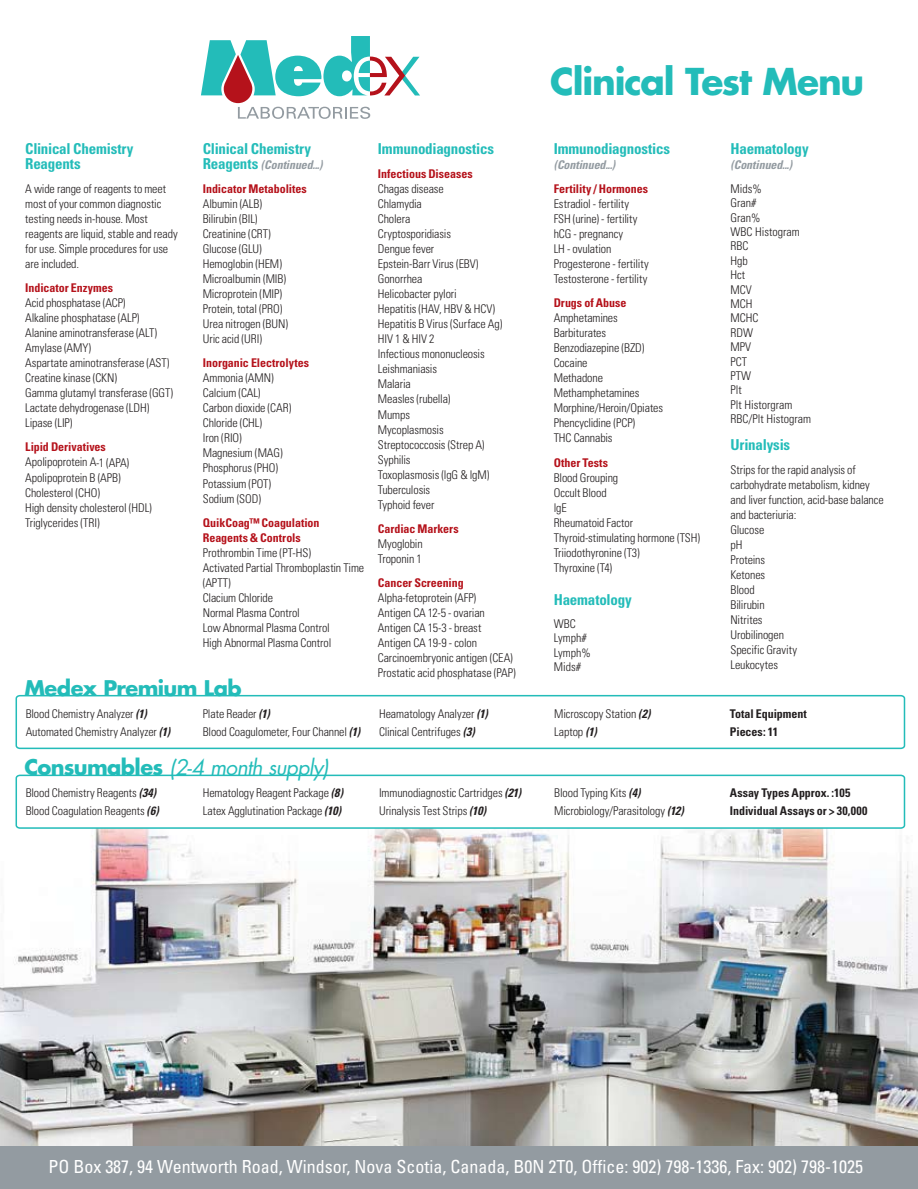
<style>
.page{position:relative;width:918px;height:1189px;background:#fff}
.page>*{position:absolute;margin:0;border:0;box-sizing:border-box;transform-origin:0 0}
.t1{font:700 36px "Futura";letter-spacing:-.035em;color:#23bcb9}
.t2{font:italic 21px "Futura";letter-spacing:-.03em;color:#23bcb9}
.t3{font:700 21px "Futura";letter-spacing:-.03em;color:#23bcb9}
.t4{font:condensed 18px "Univers";color:#fff}
.t5{font:700 condensed 15px/15px "Univers";letter-spacing:-.015em;color:#23bcb9}
.t6{font:300 condensed 12px/15px "Univers";letter-spacing:-.01em;color:#231f20}
.t7{font:700 condensed 12px/24px "Univers";letter-spacing:-.005em;color:#b5121b}
.t8{font:700 condensed 12px/18px "Univers";letter-spacing:-.005em;color:#231f20}
.t9{font:italic 700 condensed 12px "Univers";letter-spacing:-.005em;color:#939ba1}
.s1{font-size:15px;color:#23bcb9}
.s2{font-style:italic;color:#939ba1}
.s3{font-weight:700;font-style:italic}
.s4{font-weight:700;font-style:normal}
</style>
<div class="page">
<img style="left:0;top:829px;width:918px;height:316px">
<div style="left:0;top:1145px;width:918px;height:43px;background:#939ba1"></div>
<svg style="left:201px;top:36px;width:219px;height:83px"></svg>
<svg style="left:15px;top:694px;width:891px;height:55px"></svg>
<svg style="left:15px;top:774px;width:891px;height:55px"></svg>
<h1 class="t1" style="left:550px;top:57px;width:315px">Clinical Test Menu</h1>
<p class="t5" style="left:25px;top:141px;width:110px">Clinical Chemistry<br>Reagents</p>
<p class="t6" style="left:25px;top:181px;width:154px">A wide range of reagents to meet most of your common diagnostic testing needs in-house. Most reagents are liquid, stable and ready for use. Simple procedures for use are included.</p>
<p class="t7" style="left:25px;top:276px;width:89px">Indicator Enzymes</p>
<p class="t6" style="left:25px;top:295px;width:149px">Acid phosphatase (ACP)<br>Alkaline phosphatase (ALP)<br>Alanine aminotransferase (ALT)<br>Amylase (AMY)<br>Aspartate aminotransferase (AST)<br>Creatine kinase (CKN)<br>Gamma glutamyl transferase (GGT)<br>Lactate dehydrogenase (LDH)<br>Lipase (LIP)</p>
<p class="t7" style="left:25px;top:435px;width:82px">Lipid Derivatives</p>
<p class="t6" style="left:25px;top:454px;width:128px">Apolipoprotein A-1 (APA)<br>Apolipoprotein B (APB)<br>Cholesterol (CHO)<br>High density cholesterol (HDL)<br>Triglycerides (TRI)</p>
<p class="t5" style="left:203px;top:141px;width:110px">Clinical Chemistry</p>
<p class="t7" style="left:203px;top:153px;width:121px"><span class="s1">Reagents</span> <span class="s2">(Continued...)<br></span>Indicator Metabolites</p>
<p class="t6" style="left:203px;top:196px;width:87px">Albumin (ALB)<br>Bilirubin (BIL)<br>Creatinine (CRT)<br>Glucose (GLU)<br>Hemoglobin (HEM)<br>Microalbumin (MIB)<br>Microprotein (MIP)<br>Protein, total (PRO)<br>Urea nitrogen (BUN)<br>Uric acid (URI)</p>
<p class="t7" style="left:203px;top:351px;width:108px">Inorganic Electrolytes</p>
<p class="t6" style="left:203px;top:370px;width:90px">Ammonia (AMN)<br>Calcium (CAL)<br>Carbon dioxide (CAR)<br>Chloride (CHL)<br>Iron (RIO)<br>Magnesium (MAG)<br>Phosphorus (PHO)<br>Potassium (POT)<br>Sodium (SOD)</p>
<p class="t7" style="left:203px;top:514px;width:118px;line-height:15px">QuikCoag™Coagulation<br>Reagents &amp; Controls</p>
<p class="t6" style="left:203px;top:544px;width:163px">Prothrombin Time (PT-HS)<br>Activated Partial Thromboplastin Time (APTT)<br>Clacium Chloride<br>Normal Plasma Control<br>Low Abnormal Plasma Control<br>High Abnormal Plasma Control</p>
<p class="t5" style="left:378px;top:141px;width:118px">Immunodiagnostics</p>
<p class="t7" style="left:378px;top:162px;width:96px">Infectious Diseases</p>
<p class="t6" style="left:378px;top:181px;width:126px">Chagas disease<br>Chlamydia<br>Cholera<br>Cryptosporidiasis<br>Dengue fever<br>Epstein-Barr Virus (EBV)<br>Gonorrhea<br>Helicobacter pylori<br>Hepatitis (HAV, HBV &amp; HCV)<br>Hepatitis B Virus (Surface Ag)<br>HIV 1 &amp; HIV 2<br>Infectious mononucleosis<br>Leishmaniasis<br>Malaria<br>Measles (rubella)<br>Mumps<br>Mycoplasmosis<br>Streptococcosis (Strep A)<br>Syphilis<br>Toxoplasmosis (lgG &amp; lgM)<br>Tuberculosis<br>Typhoid fever</p>
<p class="t7" style="left:378px;top:516px;width:82px">Cardiac Markers</p>
<p class="t6" style="left:378px;top:535px;width:46px">Myoglobin<br>Troponin 1</p>
<p class="t7" style="left:378px;top:570px;width:87px">Cancer Screening</p>
<p class="t6" style="left:378px;top:589px;width:139px">Alpha-fetoprotein (AFP)<br>Antigen CA 12-5 - ovarian<br>Antigen CA 15-3 - breast<br>Antigen CA 19-9 - colon<br>Carcinoembryonic antigen (CEA)<br>Prostatic acid phosphatase (PAP)</p>
<p class="t5" style="left:554px;top:141px;width:118px">Immunodiagnostics</p>
<p class="t9" style="left:554px;top:158px;width:63px">(Continued...)</p>
<p class="t7" style="left:554px;top:177px;width:96px">Fertility / Hormones</p>
<p class="t6" style="left:554px;top:196px;width:96px">Estradiol - fertility<br>FSH (urine) - fertility hCG - pregnancy<br>LH - ovulation<br>Progesterone - fertility<br>Testosterone - fertility</p>
<p class="t7" style="left:554px;top:291px;width:74px">Drugs of Abuse</p>
<p class="t6" style="left:554px;top:310px;width:111px">Amphetamines<br>Barbiturates<br>Benzodiazepine (BZD)<br>Cocaine<br>Methadone<br>Methamphetamines<br>Morphine/Heroin/Opiates<br>Phencyclidine (PCP)<br>THC Cannabis</p>
<p class="t7" style="left:554px;top:450px;width:56px">Other Tests</p>
<p class="t6" style="left:554px;top:469px;width:148px">Blood Grouping<br>Occult Blood<br>lgE<br>Rheumatoid Factor<br>Thyroid-stimulating hormone (TSH)<br>Triiodothyronine (T3)<br>Thyroxine (T4)</p>
<p class="t5" style="left:554px;top:591px;width:80px">Haematology</p>
<p class="t6" style="left:554px;top:616px;width:39px;line-height:14.4px">WBC<br>Lymph#<br>Lymph%<br>Mids#</p>
<h2 class="t3" style="left:24px;top:673px;width:219px">Medex Premium Lab</h2>
<p class="t6" style="left:26px;top:704px;width:146px;line-height:18px">Blood Chemistry Analyzer <span class="s3">(1)<br></span>Automated Chemistry Analyzer <span class="s3">(1)</span></p>
<p class="t6" style="left:203px;top:704px;width:159px;line-height:18px">Plate Reader <span class="s3">(1)<br></span>Blood Coagulometer, Four Channel <span class="s3">(1)</span></p>
<p class="t6" style="left:379px;top:704px;width:110px;line-height:18px">Heamatology Analyzer <span class="s3">(1)<br></span>Clinical Centrifuges <span class="s3">(3)</span></p>
<p class="t6" style="left:554px;top:704px;width:98px;line-height:18px">Microscopy Station <span class="s3">(2)<br></span>Laptop <span class="s3">(1)</span></p>
<h2 class="t2" style="left:24px;top:752px;width:306px"><span class="s4">Consumables</span> (2-4 month supply)</h2>
<p class="t6" style="left:26px;top:783px;width:135px;line-height:18px">Blood Chemistry Reagents <span class="s3">(34)<br></span>Blood Coagulation Reagents <span class="s3">(6)</span></p>
<p class="t6" style="left:203px;top:783px;width:142px;line-height:18px">Hematology Reagent Package <span class="s3">(8)<br></span>Latex Agglutination Package <span class="s3">(10)</span></p>
<p class="t6" style="left:379px;top:783px;width:144px;line-height:18px">Immunodiagnostic Cartridges <span class="s3">(21)<br></span>Urinalysis Test Strips <span class="s3">(10)</span></p>
<p class="t6" style="left:554px;top:783px;width:131px;line-height:18px">Blood Typing Kits <span class="s3">(4)<br></span>Microbiology/Parasitology <span class="s3">(12)</span></p>
<p class="t5" style="left:731px;top:141px;width:80px">Haematology</p>
<p class="t9" style="left:731px;top:158px;width:63px">(Continued...)</p>
<p class="t6" style="left:731px;top:181px;width:82px;line-height:14.4px">Mids%<br>Gran#<br>Gran%<br>WBC Histogram<br>RBC<br>Hgb<br>Hct<br>MCV<br>MCH<br>MCHC<br>RDW<br>MPV<br>PCT<br>PTW<br>Plt<br>Plt Historgram<br>RBC/Plt Histogram</p>
<p class="t5" style="left:731px;top:437px;width:61px">Urinalysis</p>
<p class="t6" style="left:731px;top:462px;width:155px">Strips for the rapid analysis of carbohydrate metabolism, kidney and liver function, acid-base balance and bacteriuria:<br>Glucose<br>pH<br>Proteins<br>Ketones<br>Blood<br>Bilirubin<br>Nitrites<br>Urobilinogen<br>Specific Gravity<br>Leukocytes</p>
<p class="t8" style="left:730px;top:704px;width:79px">Total Equipment<br>Pieces: 11</p>
<p class="t8" style="left:730px;top:783px;width:139px">Assay Types Approx. :105<br>Individual Assays or &gt; 30,000</p>
<h3 class="t4" style="left:48px;top:1154px;width:816px">PO Box 387, 94 Wentworth Road, Windsor, Nova Scotia, Canada, B0N 2T0, Office: 902) 798-1336, Fax: 902) 798-1025</h3>
</div>
